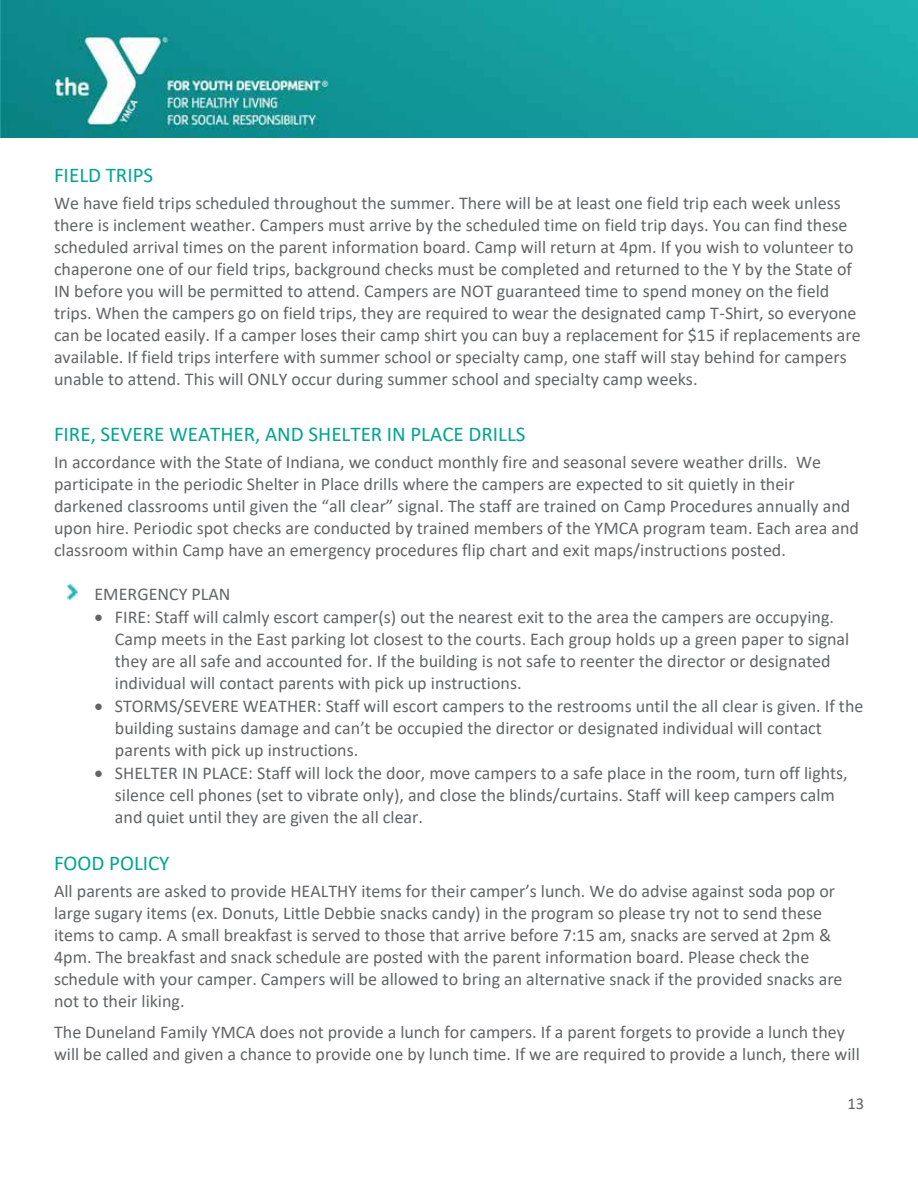
<style>
.page{position:relative;width:918px;height:1188px;background:#fff}
.page>*{position:absolute;margin:0;border:0;box-sizing:border-box;transform-origin:0 0}
.t1{font:21px "Calibri";color:#01a490}
.t2{font:18px/22px "Calibri";color:#636466}
.t3{font:16.5px "Calibri";color:#636466}
</style>
<div class="page">
<img style="left:0;top:0;width:918px;height:137px">
<img style="left:68px;top:585px;width:9px;height:15px">
<p class="t1" style="left:54px;top:160px;width:101px">FIELD TRIPS</p>
<p class="t2" style="left:54px;top:192px;width:808px">We have field trips scheduled throughout the summer. There will be at least one field trip each week unless there is inclement weather. Campers must arrive by the scheduled time on field trip days. You can find these scheduled arrival times on the parent information board. Camp will return at 4pm. If you wish to volunteer to chaperone one of our field trips, background checks must be completed and returned to the Y by the State of IN before you will be permitted to attend. Campers are NOT guaranteed time to spend money on the field trips. When the campers go on field trips, they are required to wear the designated camp T-Shirt, so everyone can be located easily. If a camper loses their camp shirt you can buy a replacement for $15 if replacements are available. If field trips interfere with summer school or specialty camp, one staff will stay behind for campers unable to attend. This will ONLY occur during summer school and specialty camp weeks.</p>
<p class="t1" style="left:54px;top:419px;width:473px">FIRE, SEVERE WEATHER, AND SHELTER IN PLACE DRILLS</p>
<p class="t2" style="left:54px;top:451px;width:806px">In accordance with the State of Indiana, we conduct monthly fire and seasonal severe weather drills. We participate in the periodic Shelter in Place drills where the campers are expected to sit quietly in their darkened classrooms until given the “all clear” signal. The staff are trained on Camp Procedures annually and upon hire. Periodic spot checks are conducted by trained members of the YMCA program team. Each area and classroom within Camp have an emergency procedures flip chart and exit maps/instructions posted.</p>
<p class="t2" style="left:95px;top:583px;width:137px">EMERGENCY PLAN</p>
<p class="t2" style="left:115px;top:605px;width:736px;text-indent:-20px">• FIRE: Staff will calmly escort camper(s) out the nearest exit to the area the campers are occupying.<br>Camp meets in the East parking lot closest to the courts. Each group holds up a green paper to signal they are all safe and accounted for. If the building is not safe to reenter the director or designated individual will contact parents with pick up instructions.</p>
<p class="t2" style="left:115px;top:694px;width:750px;text-indent:-20px">• STORMS/SEVERE WEATHER: Staff will escort campers to the restrooms until the all clear is given. If the building sustains damage and can’t be occupied the director or designated individual will contact parents with pick up instructions.</p>
<p class="t2" style="left:115px;top:761px;width:734px;text-indent:-20px">• SHELTER IN PLACE: Staff will lock the door, move campers to a safe place in the room, turn off lights, silence cell phones (set to vibrate only), and close the blinds/curtains. Staff will keep campers calm and quiet until they are given the all clear.</p>
<p class="t1" style="left:54px;top:848px;width:117px">FOOD POLICY</p>
<p class="t2" style="left:54px;top:879px;width:790px">All parents are asked to provide HEALTHY items for their camper’s lunch. We do advise against soda pop or large sugary items (ex. Donuts, Little Debbie snacks candy) in the program so please try not to send these items to camp. A small breakfast is served to those that arrive before 7:15 am, snacks are served at 2pm &amp; 4pm. The breakfast and snack schedule are posted with the parent information board. Please check the schedule with your camper. Campers will be allowed to bring an alternative snack if the provided snacks are not to their liking.</p>
<p class="t2" style="left:54px;top:1020px;width:807px">The Duneland Family YMCA does not provide a lunch for campers. If a parent forgets to provide a lunch they will be called and given a chance to provide one by lunch time. If we are required to provide a lunch, there will</p>
<p class="t3" style="left:847px;top:1093px;width:18px">13</p>
</div>
